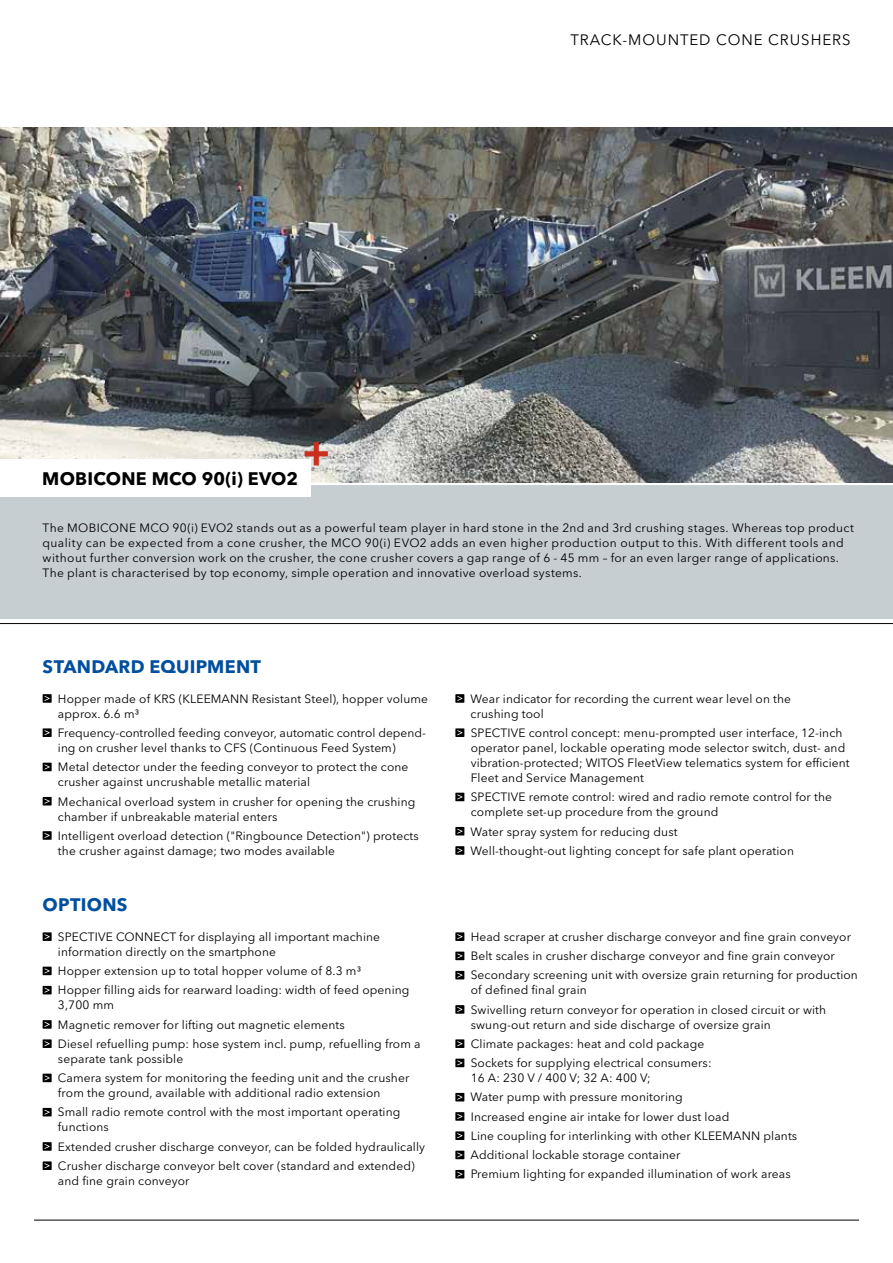
<style>
.page{position:relative;width:893px;height:1263px;background:#fff}
.page>*{position:absolute;margin:0;border:0;box-sizing:border-box;transform-origin:0 0}
.t1{font:700 18px "Avenir Next LT Pro";letter-spacing:.015em;color:#004f9f}
.t2{font:700 18px "Avenir Next LT Pro";letter-spacing:.015em;color:#000}
.t3{font:15px "Avenir Next LT Pro";letter-spacing:.06em;color:#000}
.t4{font:12px/19.2px "Avenir Next LT Pro";letter-spacing:.01em;color:#000}
</style>
<div class="page">
<div style="left:0;top:483px;width:893px;height:136px;background:#c7ced2"></div>
<hr style="left:0;top:623px;width:893px;height:1px;background:#000">
<hr style="left:0;top:482px;width:893px;height:3px;background:#fff">
<div style="left:43px;top:694px;width:9px;height:9px;background:#000"></div>
<svg style="left:45px;top:696px;width:5px;height:5px"></svg>
<div style="left:43px;top:728px;width:9px;height:9px;background:#000"></div>
<svg style="left:45px;top:730px;width:5px;height:5px"></svg>
<svg style="left:43px;top:763px;width:9px;height:8px"></svg>
<svg style="left:45px;top:764px;width:5px;height:5px"></svg>
<svg style="left:43px;top:797px;width:9px;height:8px"></svg>
<svg style="left:45px;top:799px;width:5px;height:5px"></svg>
<div style="left:43px;top:831px;width:9px;height:9px;background:#000"></div>
<svg style="left:45px;top:833px;width:5px;height:5px"></svg>
<div style="left:455px;top:694px;width:9px;height:9px;background:#000"></div>
<svg style="left:457px;top:696px;width:5px;height:5px"></svg>
<div style="left:455px;top:728px;width:9px;height:9px;background:#000"></div>
<svg style="left:457px;top:730px;width:5px;height:5px"></svg>
<svg style="left:455px;top:793px;width:9px;height:8px"></svg>
<svg style="left:457px;top:794px;width:5px;height:5px"></svg>
<svg style="left:455px;top:827px;width:9px;height:8px"></svg>
<svg style="left:457px;top:829px;width:5px;height:5px"></svg>
<div style="left:455px;top:846px;width:9px;height:9px;background:#000"></div>
<svg style="left:457px;top:848px;width:5px;height:5px"></svg>
<div style="left:43px;top:932px;width:9px;height:9px;background:#000"></div>
<svg style="left:45px;top:934px;width:5px;height:5px"></svg>
<svg style="left:43px;top:967px;width:9px;height:8px"></svg>
<svg style="left:45px;top:968px;width:5px;height:5px"></svg>
<svg style="left:43px;top:986px;width:9px;height:8px"></svg>
<svg style="left:45px;top:987px;width:5px;height:6px"></svg>
<div style="left:43px;top:1020px;width:9px;height:9px;background:#000"></div>
<svg style="left:45px;top:1022px;width:5px;height:5px"></svg>
<div style="left:43px;top:1039px;width:9px;height:9px;background:#000"></div>
<svg style="left:45px;top:1041px;width:5px;height:5px"></svg>
<svg style="left:43px;top:1074px;width:9px;height:8px"></svg>
<svg style="left:45px;top:1075px;width:5px;height:5px"></svg>
<svg style="left:43px;top:1108px;width:9px;height:8px"></svg>
<svg style="left:45px;top:1109px;width:5px;height:6px"></svg>
<div style="left:43px;top:1142px;width:9px;height:9px;background:#000"></div>
<svg style="left:45px;top:1144px;width:5px;height:5px"></svg>
<div style="left:43px;top:1161px;width:9px;height:9px;background:#000"></div>
<svg style="left:45px;top:1163px;width:5px;height:5px"></svg>
<div style="left:455px;top:932px;width:9px;height:9px;background:#000"></div>
<svg style="left:457px;top:934px;width:5px;height:5px"></svg>
<svg style="left:455px;top:952px;width:9px;height:8px"></svg>
<svg style="left:457px;top:953px;width:5px;height:5px"></svg>
<svg style="left:455px;top:971px;width:9px;height:8px"></svg>
<svg style="left:457px;top:972px;width:5px;height:6px"></svg>
<div style="left:455px;top:1005px;width:9px;height:9px;background:#000"></div>
<svg style="left:457px;top:1007px;width:5px;height:5px"></svg>
<div style="left:455px;top:1039px;width:9px;height:9px;background:#000"></div>
<svg style="left:457px;top:1041px;width:5px;height:5px"></svg>
<svg style="left:455px;top:1059px;width:9px;height:8px"></svg>
<svg style="left:457px;top:1060px;width:5px;height:5px"></svg>
<svg style="left:455px;top:1093px;width:9px;height:8px"></svg>
<svg style="left:457px;top:1094px;width:5px;height:6px"></svg>
<div style="left:455px;top:1112px;width:9px;height:9px;background:#000"></div>
<svg style="left:457px;top:1114px;width:5px;height:5px"></svg>
<div style="left:455px;top:1131px;width:9px;height:9px;background:#000"></div>
<svg style="left:457px;top:1133px;width:5px;height:5px"></svg>
<svg style="left:455px;top:1151px;width:9px;height:8px"></svg>
<svg style="left:457px;top:1152px;width:5px;height:5px"></svg>
<svg style="left:455px;top:1170px;width:9px;height:8px"></svg>
<svg style="left:457px;top:1171px;width:5px;height:6px"></svg>
<img style="left:0;top:128px;width:893px;height:354px">
<div style="left:0;top:459px;width:310px;height:38px;background:#fff"></div>
<svg style="left:305px;top:442px;width:23px;height:23px"></svg>
<hr style="left:34px;top:1220px;width:825px;height:1px;background:#000">
<p class="t3" style="left:570px;top:31px;width:281px">TRACK-MOUNTED CONE CRUSHERS</p>
<h1 class="t2" style="left:42px;top:468px;width:257px">MOBICONE MCO 90(i) EVO2</h1>
<p class="t4" style="left:43px;top:520px;width:813px;line-height:15px">The MOBICONE MCO 90(i) EVO2 stands out as a powerful team player in hard stone in the 2nd and 3rd crushing stages. Whereas top product quality can be expected from a cone crusher, the MCO 90(i) EVO2 adds an even higher production output to this. With different tools and without further conversion work on the crusher, the cone crusher covers a gap range of 6 - 45 mm – for an even larger range of applications.<br>The plant is characterised by top economy, simple operation and innovative overload systems.</p>
<h1 class="t1" style="left:43px;top:655px;width:220px">STANDARD EQUIPMENT</h1>
<p class="t4" style="left:58px;top:691px;width:372px;line-height:15px">Hopper made of KRS (KLEEMANN Resistant Steel), hopper volume approx. 6.6 m³</p>
<p class="t4" style="left:58px;top:725px;width:369px;line-height:15px">Frequency-controlled feeding conveyor, automatic control depend&shy;ing on crusher level thanks to CFS (Continuous Feed System)</p>
<p class="t4" style="left:58px;top:759px;width:352px;line-height:15px">Metal detector under the feeding conveyor to protect the cone crusher against uncrushable metallic material</p>
<p class="t4" style="left:58px;top:794px;width:359px;line-height:15px">Mechanical overload system in crusher for opening the crushing chamber if unbreakable material enters</p>
<p class="t4" style="left:58px;top:828px;width:362px;line-height:15px">Intelligent overload detection ("Ringbounce Detection") protects the crusher against damage; two modes available</p>
<h1 class="t1" style="left:43px;top:893px;width:86px">OPTIONS</h1>
<p class="t4" style="left:58px;top:929px;width:324px;line-height:15px">SPECTIVE CONNECT for displaying all important machine information directly on the smartphone</p>
<p class="t4" style="left:58px;top:961px;width:353px">Hopper extension up to total hopper volume of 8.3 m³<br>Hopper filling aids for rearward loading: width of feed opening</p>
<p class="t4" style="left:58px;top:996px;width:364px">3,700 mm<br>Magnetic remover for lifting out magnetic elements<br>Diesel refuelling pump: hose system incl. pump, refuelling from a</p>
<p class="t4" style="left:58px;top:1049px;width:353px">separate tank possible<br>Camera system for monitoring the feeding unit and the crusher</p>
<p class="t4" style="left:58px;top:1083px;width:344px">from the ground, available with additional radio extension<br>Small radio remote control with the most important operating</p>
<p class="t4" style="left:58px;top:1118px;width:369px">functions<br>Extended crusher discharge conveyor, can be folded hydraulically<br>Crusher discharge conveyor belt cover (standard and extended)</p>
<p class="t4" style="left:58px;top:1171px;width:133px">and fine grain conveyor</p>
<p class="t4" style="left:471px;top:691px;width:322px;line-height:15px">Wear indicator for recording the current wear level on the crushing tool</p>
<p class="t4" style="left:471px;top:725px;width:380px;line-height:15px">SPECTIVE control concept: menu-prompted user interface, 12-inch operator panel, lockable operating mode selector switch, dust- and vibration-protected; WITOS FleetView telematics system for efficient Fleet and Service Management</p>
<p class="t4" style="left:471px;top:789px;width:363px;line-height:15px">SPECTIVE remote control: wired and radio remote control for the complete set-up procedure from the ground</p>
<p class="t4" style="left:471px;top:822px;width:325px">Water spray system for reducing dust<br>Well-thought-out lighting concept for safe plant operation</p>
<p class="t4" style="left:471px;top:927px;width:389px">Head scraper at crusher discharge conveyor and fine grain conveyor<br>Belt scales in crusher discharge conveyor and fine grain conveyor<br>Secondary screening unit with oversize grain returning for production</p>
<p class="t4" style="left:471px;top:981px;width:357px">of defined final grain<br>Swivelling return conveyor for operation in closed circuit or with</p>
<p class="t4" style="left:471px;top:1015px;width:301px">swung-out return and side discharge of oversize grain<br>Climate packages: heat and cold package<br>Sockets for supplying electrical consumers:</p>
<p class="t4" style="left:471px;top:1068px;width:328px">16 A: 230 V / 400 V; 32 A: 400 V;<br>Water pump with pressure monitoring<br>Increased engine air intake for lower dust load<br>Line coupling for interlinking with other KLEEMANN plants Additional lockable storage container<br>Premium lighting for expanded illumination of work areas</p>
</div>
